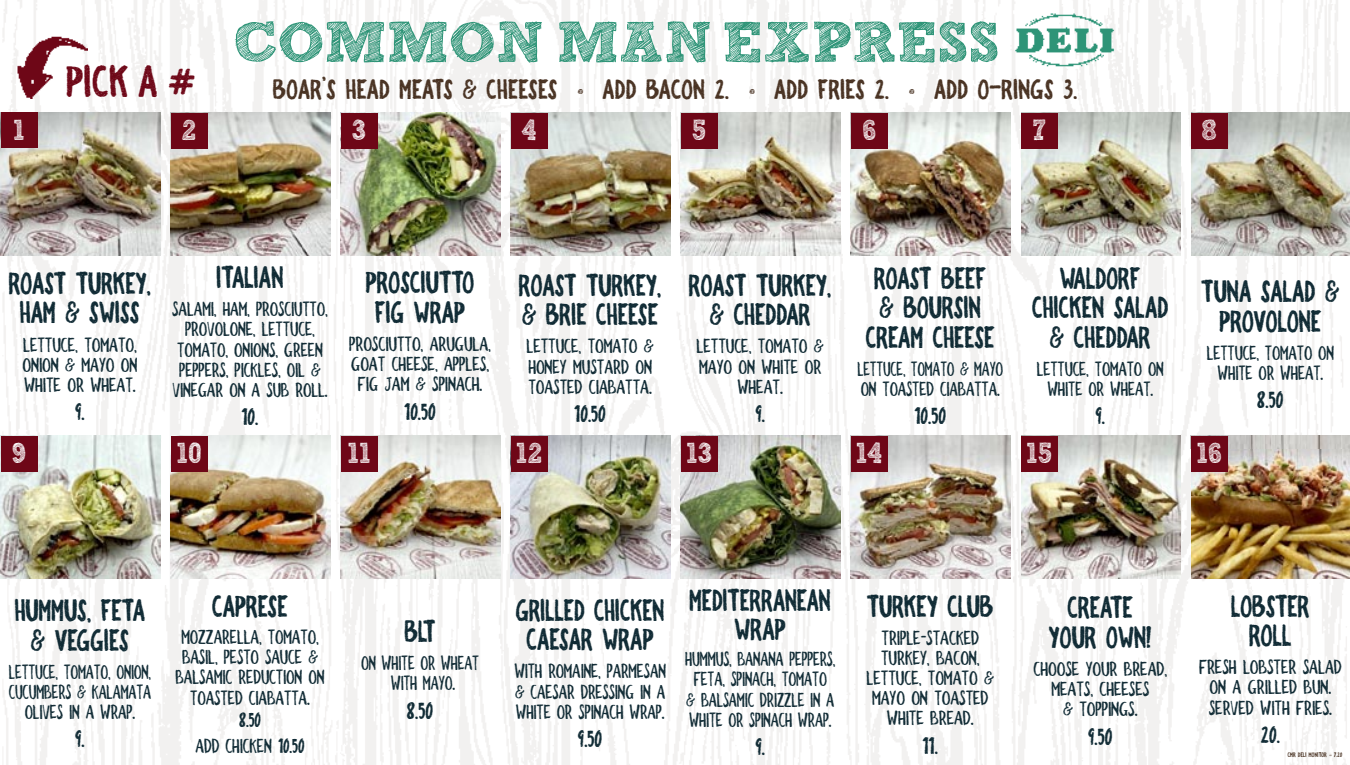
<style>
.page{position:relative;width:1350px;height:765px;background:#fff}
.page>*{position:absolute;margin:0;border:0;box-sizing:border-box;transform-origin:0 0}
.t1{font:700 56.88px "freeversion Sketch Block";color:#2e9477}
.t2{font:700 43.88px "Bite Chalk";color:#6e0717}
.t3{font:700 30.25px/29.4px "Bite Chalk";letter-spacing:-.01em;color:#0d2832;text-align:center;scale:.92 1}
.t4{font:700 30.25px/29.4px "Bite Chalk";letter-spacing:-.01em;color:#0d2832;text-align:center;scale:.9 1}
.t5{font:700 29px "freeversion Sketch Block";color:#fff;scale:.92 1}
.t6{font:700 27.38px "Bite Chalk";color:#473020}
.t7{font:700 23.38px "Bite Chalk";letter-spacing:-.01em;color:#0d2832;scale:.94 1}
.t8{font:20.12px/20.1px "Bite Chalk Normal";letter-spacing:-.01em;color:#0d2832;text-align:center;scale:.94 1}
.t9{font:20.12px/20.1px "Bite Chalk Normal";letter-spacing:-.01em;color:#0d2832;text-align:center;scale:.91 1}
.t10{font:20.12px/20.1px "Bite Chalk Normal";letter-spacing:-.01em;color:#0d2832;text-align:center;scale:.89 1}
.t11{font:20.12px/20.1px "Bite Chalk Normal";letter-spacing:-.01em;color:#0d2832;text-align:center;scale:.85 1}
.t12{font:20.12px/20.1px "Bite Chalk Normal";letter-spacing:-.01em;color:#0d2832;text-align:center;scale:.84 1}
.t13{font:20.12px/20.1px "Bite Chalk Normal";letter-spacing:-.01em;color:#0d2832;scale:.82 1}
.t14{font:700 20.12px "Bite Chalk";color:#0d2832;scale:.91 1}
.t15{font:700 6.5px "Bite Chalk";color:#473020}
.s1{font-family:"Bite Chalk";font-weight:700}
</style>
<div class="page">
<img style="left:1px;top:0;width:1349px;height:764px">
<img style="left:1021px;top:436px;width:160px;height:143px">
<img style="left:1px;top:436px;width:159px;height:143px">
<img style="left:1191px;top:436px;width:159px;height:143px">
<img style="left:171px;top:113px;width:159px;height:143px">
<img style="left:1191px;top:113px;width:159px;height:143px">
<img style="left:851px;top:113px;width:159px;height:143px">
<img style="left:851px;top:436px;width:159px;height:143px">
<img style="left:681px;top:436px;width:159px;height:143px">
<img style="left:511px;top:436px;width:159px;height:143px">
<img style="left:681px;top:113px;width:159px;height:143px">
<img style="left:511px;top:113px;width:159px;height:143px">
<img style="left:341px;top:113px;width:159px;height:143px">
<img style="left:1px;top:113px;width:159px;height:143px">
<img style="left:1021px;top:113px;width:160px;height:143px">
<img style="left:1014px;top:12px;width:104px;height:57px">
<img style="left:15px;top:34px;width:73px;height:65px">
<div style="left:1px;top:112px;width:37px;height:36px;background:#6e0717"></div>
<img style="left:341px;top:436px;width:159px;height:143px">
<img style="left:171px;top:436px;width:159px;height:143px">
<div style="left:1021px;top:113px;width:37px;height:35px;background:#6e0717"></div>
<div style="left:171px;top:436px;width:37px;height:36px;background:#6e0717"></div>
<div style="left:341px;top:436px;width:37px;height:36px;background:#6e0717"></div>
<div style="left:171px;top:113px;width:37px;height:35px;background:#6e0717"></div>
<div style="left:341px;top:113px;width:37px;height:35px;background:#6e0717"></div>
<div style="left:511px;top:113px;width:37px;height:35px;background:#6e0717"></div>
<div style="left:681px;top:113px;width:37px;height:35px;background:#6e0717"></div>
<div style="left:851px;top:113px;width:37px;height:35px;background:#6e0717"></div>
<div style="left:1191px;top:113px;width:37px;height:35px;background:#6e0717"></div>
<div style="left:1px;top:436px;width:37px;height:36px;background:#6e0717"></div>
<div style="left:511px;top:436px;width:37px;height:36px;background:#6e0717"></div>
<div style="left:681px;top:436px;width:37px;height:36px;background:#6e0717"></div>
<div style="left:851px;top:436px;width:37px;height:36px;background:#6e0717"></div>
<div style="left:1021px;top:436px;width:37px;height:36px;background:#6e0717"></div>
<div style="left:1191px;top:436px;width:37px;height:36px;background:#6e0717"></div>
<svg style="left:578px;top:89px;width:5px;height:5px"></svg>
<svg style="left:750px;top:89px;width:5px;height:5px"></svg>
<svg style="left:910px;top:89px;width:5px;height:5px"></svg>
<h3 class="t5" style="left:13px;top:119px;width:14px">1</h3>
<h2 class="t2" style="left:67px;top:58px;width:131px">PICK A #</h2>
<h1 class="t1" style="left:233px;top:21px;width:768px">COMMON MAN EXPRESS</h1>
<h3 class="t6" style="left:273px;top:75px;width:286px">BOAR’S HEAD MEATS &amp; CHEESES</h3>
<h3 class="t6" style="left:603px;top:75px;width:128px">ADD BACON 2.</h3>
<h3 class="t6" style="left:775px;top:75px;width:117px">ADD FRIES 2.</h3>
<h3 class="t6" style="left:935px;top:75px;width:145px">ADD O-RINGS 3.</h3>
<h3 class="t5" style="left:182px;top:119px;width:18px">2</h3>
<h3 class="t5" style="left:352px;top:119px;width:17px">3</h3>
<h3 class="t5" style="left:521px;top:119px;width:18px">4</h3>
<h3 class="t5" style="left:692px;top:119px;width:17px">5</h3>
<h3 class="t5" style="left:862px;top:119px;width:17px">6</h3>
<h3 class="t5" style="left:1202px;top:119px;width:18px">8</h3>
<h3 class="t5" style="left:1033px;top:119px;width:16px">7</h3>
<h3 class="t3" style="left:9px;top:269px;width:157px">ROAST TURKEY,<br>HAM &amp; SWISS</h3>
<p class="t8" style="left:23px;top:335px;width:124px;text-align:justify">LETTUCE, TOMATO, ONION &amp; MAYO ON WHITE OR WHEAT.</p>
<p class="t7" style="left:75px;top:399px;width:12px">9.</p>
<h3 class="t3" style="left:217px;top:263px;width:75px">ITALIAN</h3>
<p class="t9" style="left:173px;top:300px;width:172px">SALAMI, HAM, PROSCIUTTO,<br>PROVOLONE, LETTUCE,<br>TOMATO, ONIONS, GREEN<br>PEPPERS, PICKLES, OIL &amp;<br>VINEGAR ON A SUB ROLL.</p>
<p class="t7" style="left:242px;top:404px;width:20px">10.</p>
<h3 class="t3" style="left:366px;top:268px;width:120px">PROSCIUTTO<br>FIG WRAP</h3>
<p class="t8" style="left:350px;top:334px;width:152px">PROSCIUTTO, ARUGULA,<br>GOAT CHEESE, APPLES,<br>FIG JAM &amp; SPINACH.</p>
<p class="t7" style="left:405px;top:399px;width:35px">10.50</p>
<h3 class="t3" style="left:519px;top:270px;width:157px;text-align:left">ROAST TURKEY, &amp; BRIE CHEESE</h3>
<p class="t8" style="left:527px;top:337px;width:137px;text-align:justify">LETTUCE, TOMATO &amp; HONEY MUSTARD ON TOASTED CIABATTA.</p>
<p class="t7" style="left:575px;top:401px;width:35px">10.50</p>
<h3 class="t3" style="left:689px;top:270px;width:157px">ROAST TURKEY, &amp; CHEDDAR</h3>
<p class="t8" style="left:697px;top:337px;width:137px">LETTUCE, TOMATO &amp;<br>MAYO ON WHITE OR<br>WHEAT.</p>
<p class="t7" style="left:756px;top:401px;width:12px">9.</p>
<h3 class="t3" style="left:866px;top:263px;width:142px">ROAST BEEF &amp; BOURSIN<br>CREAM CHEESE</h3>
<p class="t13" style="left:858px;top:359px;width:179px">LETTUCE, TOMATO &amp; MAYO<br>ON TOASTED CIABATTA.</p>
<p class="t7" style="left:915px;top:403px;width:35px">10.50</p>
<h3 class="t3" style="left:1033px;top:263px;width:150px">WALDORF<br>CHICKEN SALAD &amp; CHEDDAR</h3>
<p class="t10" style="left:1037px;top:359px;width:144px">LETTUCE, TOMATO ON<br>WHITE OR WHEAT.</p>
<p class="t7" style="left:1096px;top:403px;width:12px">9.</p>
<h3 class="t3" style="left:1202px;top:277px;width:152px">TUNA SALAD &amp;<br>PROVOLONE</h3>
<p class="t10" style="left:1207px;top:343px;width:144px">LETTUCE, TOMATO ON<br>WHITE OR WHEAT.</p>
<p class="t7" style="left:1258px;top:387px;width:30px">8.50</p>
<h3 class="t5" style="left:12px;top:443px;width:17px">9</h3>
<h3 class="t5" style="left:516px;top:443px;width:30px">12</h3>
<h3 class="t5" style="left:686px;top:443px;width:30px">13</h3>
<h3 class="t5" style="left:856px;top:443px;width:31px">14</h3>
<h3 class="t5" style="left:1026px;top:443px;width:30px">15</h3>
<h3 class="t5" style="left:1197px;top:443px;width:29px">16</h3>
<h3 class="t5" style="left:177px;top:443px;width:29px">10</h3>
<h3 class="t5" style="left:348px;top:443px;width:26px">11</h3>
<h3 class="t3" style="left:15px;top:596px;width:144px">HUMMUS, FETA &amp; VEGGIES</h3>
<p class="t12" style="left:9px;top:662px;width:171px">LETTUCE, TOMATO, ONION,<br>CUCUMBERS &amp; KALAMATA<br>OLIVES IN A WRAP.</p>
<p class="t7" style="left:75px;top:726px;width:12px">9.</p>
<h3 class="t3" style="left:212px;top:592px;width:84px">CAPRESE</h3>
<p class="t9" style="left:176px;top:627px;width:165px">MOZZARELLA, TOMATO,<br>BASIL, PESTO SAUCE &amp;<br>BALSAMIC REDUCTION ON<br>TOASTED CIABATTA.</p>
<p class="t14" style="left:239px;top:709px;width:26px">8.50</p>
<p class="t9" style="left:196px;top:736px;width:122px">ADD CHICKEN <span class="s1">10.50</span></p>
<h3 class="t3" style="left:405px;top:617px;width:36px">BLT</h3>
<p class="t12" style="left:361px;top:653px;width:142px">ON WHITE OR WHEAT<br>WITH MAYO.</p>
<p class="t7" style="left:407px;top:698px;width:30px">8.50</p>
<h3 class="t4" style="left:516px;top:595px;width:167px">GRILLED CHICKEN<br>CAESAR WRAP</h3>
<p class="t10" style="left:515px;top:662px;width:172px;text-align:justify">WITH ROMAINE, PARMESAN &amp; CAESAR DRESSING IN A WHITE OR SPINACH WRAP.</p>
<p class="t7" style="left:578px;top:726px;width:28px">9.50</p>
<h3 class="t4" style="left:690px;top:585px;width:159px">MEDITERRANEAN<br>WRAP</h3>
<p class="t11" style="left:686px;top:650px;width:178px">HUMMUS, BANANA PEPPERS,<br>FETA, SPINACH, TOMATO<br>&amp; BALSAMIC DRIZZLE IN A<br>WHITE OR SPINACH WRAP.</p>
<p class="t7" style="left:756px;top:734px;width:12px">9.</p>
<h3 class="t3" style="left:867px;top:591px;width:140px">TURKEY CLUB</h3>
<p class="t8" style="left:867px;top:628px;width:137px">TRIPLE-STACKED<br>TURKEY, BACON,<br>LETTUCE, TOMATO &amp;<br>MAYO ON TOASTED<br>WHITE BREAD.</p>
<p class="t7" style="left:923px;top:733px;width:18px">11.</p>
<h3 class="t3" style="left:1049px;top:593px;width:113px">CREATE<br>YOUR OWN!</h3>
<p class="t8" style="left:1034px;top:659px;width:144px">CHOOSE YOUR BREAD,<br>MEATS, CHEESES<br>&amp; TOPPINGS.</p>
<p class="t7" style="left:1088px;top:724px;width:28px">9.50</p>
<h3 class="t3" style="left:1231px;top:591px;width:87px">LOBSTER<br>ROLL</h3>
<p class="t8" style="left:1199px;top:658px;width:154px">FRESH LOBSTER SALAD<br>ON A GRILLED BUN.<br>SERVED WITH FRIES.</p>
<p class="t7" style="left:1261px;top:722px;width:22px">20.</p>
<p class="t15" style="left:1288px;top:751px;width:56px">CMR DELI MONITOR 7.20</p>
</div>
